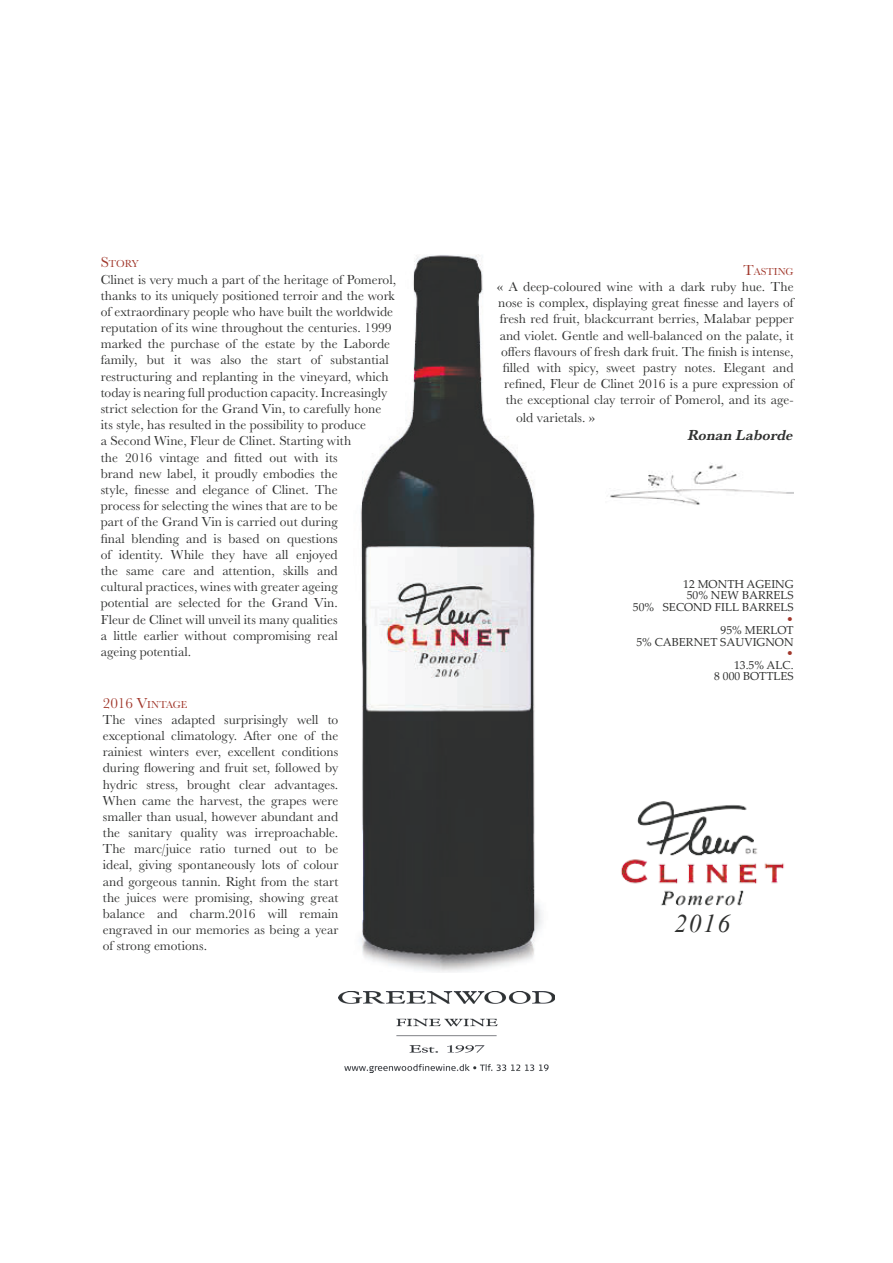
<style>
.page{position:relative;width:893px;height:1263px;background:#fff}
.page>*{position:absolute;margin:0;border:0;box-sizing:border-box;transform-origin:0 0}
.t1{font:italic 25.5px "Times New Roman";color:#303130}
.t2{font:italic 700 15px "Baskerville URW";color:#303130}
.t3{font:13.5px/16.2px "Baskerville URW";color:#303130;text-align:right}
.t4{font:11.55px/11.6px "Palatino Linotype";color:#303130;text-align:right}
.t5{font:11.55px "Palatino Linotype";color:#a1382c}
.t6{font:10.5px "Baskerville URW";color:#a1382c}
.s1{font-size:15px}
</style>
<div class="page">
<img style="left:360px;top:254px;width:182px;height:718px">
<img style="left:621px;top:801px;width:163px;height:105px">
<img style="left:610px;top:463px;width:183px;height:42px">
<img style="left:339px;top:992px;width:216px;height:81px">
<p class="t6" style="left:101px;top:260px;width:39px"><span class="s1">S</span>TORY</p>
<p class="t3" style="left:101px;top:272px;width:297px;text-align:left">Clinet is very much a part of the heritage of Pomerol, thanks to its uniquely positioned terroir and the work of extraordinary people who have built the worldwide reputation of its wine throughout the centuries. 1999 marked the purchase of the estate by the Laborde family, but it was also the start of substantial restructuring and replanting in the vineyard, which today is nearing full production capacity. Increasingly strict selection for the Grand Vin, to carefully hone its style, has resulted in the possibility to produce<br>a Second Wine, Fleur de Clinet. Starting with<br>the 2016 vintage and fitted out with its<br>brand new label, it proudly embodies the<br>style, finesse and elegance of Clinet. The<br>process for selecting the wines that are to be<br>part of the Grand Vin is carried out during<br>final blending and is based on questions<br>of identity. While they have all enjoyed<br>the same care and attention, skills and<br>cultural practices, wines with greater ageing<br>potential are selected for the Grand Vin.<br>Fleur de Clinet will unveil its many qualities<br>a little earlier without compromising real<br>ageing potential.</p>
<p class="t6" style="left:103px;top:700px;width:86px"><span class="s1">2016 V</span>INTAGE</p>
<p class="t3" style="left:103px;top:712px;width:237px;text-align:justify">The vines adapted surprisingly well to exceptional climatology. After one of the rainiest winters ever, excellent conditions during flowering and fruit set, followed by hydric stress, brought clear advantages.<br>When came the harvest, the grapes were smaller than usual, however abundant and the sanitary quality was irreproachable.<br>The marc/juice ratio turned out to be ideal, giving spontaneously lots of colour and gorgeous tannin. Right from the start the juices were promising, showing great balance and charm.2016 will remain engraved in our memories as being a year of strong emotions.</p>
<p class="t6" style="left:743px;top:268px;width:52px"><span class="s1">T</span>ASTING</p>
<p class="t3" style="left:497px;top:280px;width:298px">« A deep-coloured wine with a dark ruby hue. The nose is complex, displaying great finesse and layers of fresh red fruit, blackcurrant berries, Malabar pepper and violet. Gentle and well-balanced on the palate, it offers flavours of fresh dark fruit. The finish is intense, filled with spicy, sweet pastry notes. Elegant and refined, Fleur de Clinet 2016 is a pure expression of the exceptional clay terroir of Pomerol, and its age-</p>
<p class="t3" style="left:516px;top:411px;width:81px">old varietals. »</p>
<p class="t2" style="left:688px;top:426px;width:107px">Ronan Laborde</p>
<p class="t4" style="left:633px;top:580px;width:162px">12 MONTH AGEING<br>50% NEW BARRELS<br>50% SECOND FILL BARRELS</p>
<p class="t5" style="left:786px;top:614px;width:8px">•</p>
<p class="t4" style="left:636px;top:626px;width:159px">95% MERLOT<br>5% CABERNET SAUVIGNON</p>
<p class="t5" style="left:786px;top:649px;width:8px">•</p>
<p class="t4" style="left:714px;top:660px;width:81px">13.5% ALC.<br>8 000 BOTTLES</p>
<h1 class="t1" style="left:674px;top:909px;width:57px">2016</h1>
</div>
